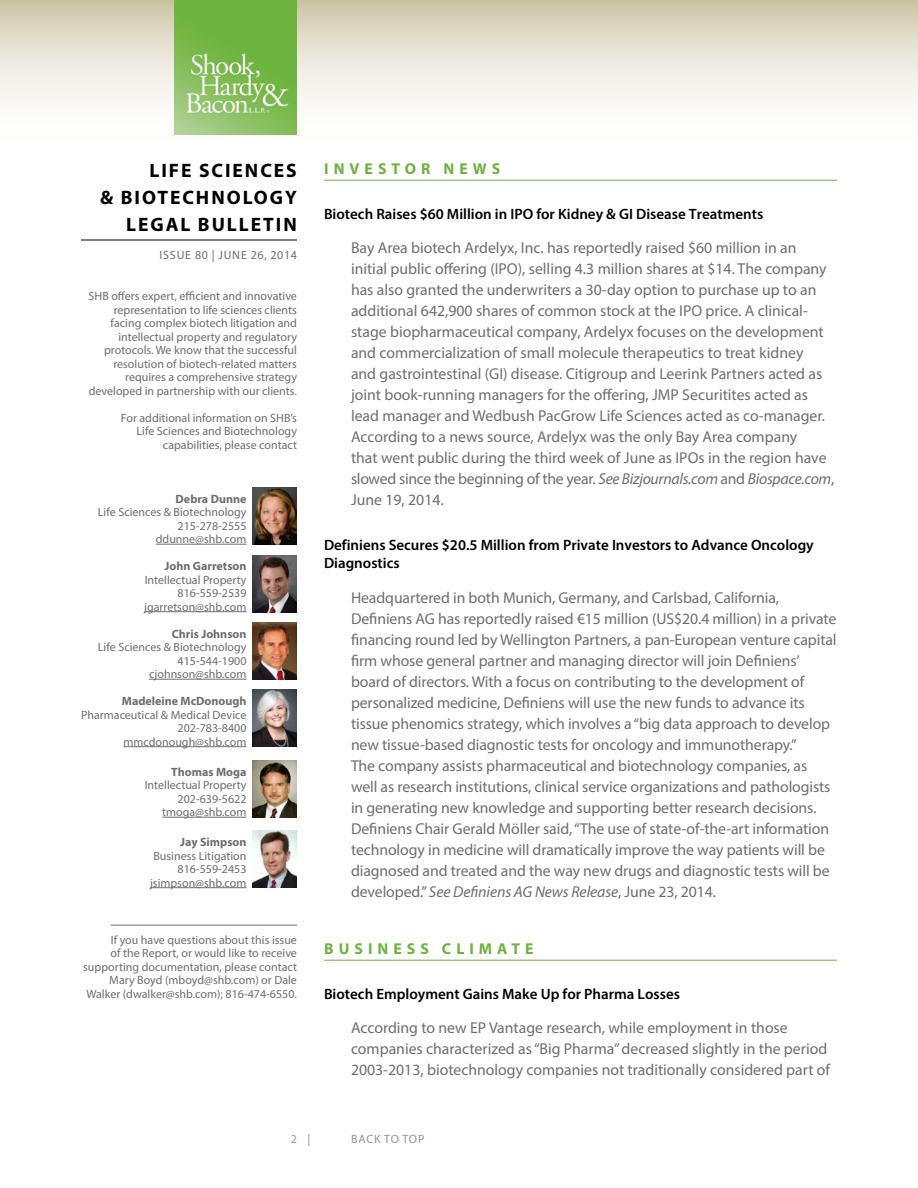
<style>
.page{position:relative;width:918px;height:1188px;background:#fff}
.page>*{position:absolute;margin:0;border:0;box-sizing:border-box;transform-origin:0 0}
.t1{font:700 19.5px "Myriad Pro";letter-spacing:.1em;color:#000}
.t2{font:15.75px/21px "Myriad Pro";letter-spacing:-.005em;color:#6d6e71}
.t3{font:700 15.75px "Myriad Pro";letter-spacing:.32em;color:#6cb33f}
.t4{font:600 15px/18px "Myriad Pro";color:#000}
.t5{font:12px/13.5px "Myriad Pro";color:#6d6e71;text-align:right}
.t6{font:700 12px "Myriad Pro";color:#6d6e71}
.t7{font:12px "Myriad Pro";letter-spacing:.07em;color:#6d6e71}
.t8{font:12px "Myriad Pro";color:#939598}
.s1{font-style:italic}
</style>
<div class="page">
<svg style="left:0;top:0;width:918px;height:135px"></svg>
<hr style="left:81px;top:240px;width:216px;height:1px;background:#000">
<img style="left:175px;top:0;width:122px;height:135px">
<hr style="left:324px;top:180px;width:513px;height:1px;background:#6cb33f">
<hr style="left:324px;top:960px;width:513px;height:1px;background:#6cb33f">
<hr style="left:156px;top:544px;width:91px;height:1px;background:#6d6e71">
<hr style="left:144px;top:611px;width:103px;height:1px;background:#6d6e71">
<hr style="left:149px;top:679px;width:98px;height:1px;background:#6d6e71">
<hr style="left:123px;top:746px;width:124px;height:1px;background:#6d6e71">
<hr style="left:162px;top:817px;width:85px;height:1px;background:#6d6e71">
<hr style="left:150px;top:887px;width:97px;height:1px;background:#6d6e71">
<hr style="left:111px;top:925px;width:186px;height:1px;background:#6d6e71">
<img style="left:253px;top:761px;width:44px;height:57px">
<img style="left:253px;top:487px;width:44px;height:57px">
<img style="left:253px;top:689px;width:44px;height:57px">
<img style="left:253px;top:622px;width:44px;height:57px">
<img style="left:253px;top:555px;width:44px;height:57px">
<img style="left:253px;top:830px;width:44px;height:57px">
<p class="t1" style="left:150px;top:157px;width:149px">life sciences</p>
<p class="t1" style="left:100px;top:184px;width:198px">&amp; BIOTECHnology</p>
<p class="t1" style="left:126px;top:211px;width:13px">LEG</p>
<p class="t1" style="left:166px;top:211px;width:73px">AL BULLE</p>
<p class="t1" style="left:263px;top:211px;width:23px">TIN</p>
<p class="t7" style="left:159px;top:248px;width:139px">Issue 80 | JUNE 26, 2014</p>
<p class="t5" style="left:89px;top:289px;width:210px">SHB offers expert, efficient and innovative representation to life sciences clients facing complex biotech litigation and intellectual property and regulatory protocols. We know that the successful resolution of biotech-related matters requires a comprehensive strategy developed in partnership with our clients.</p>
<p class="t5" style="left:121px;top:411px;width:178px">For additional information on SHB’s<br>Life Sciences and Biotechnology capabilities, please contact</p>
<p class="t6" style="left:176px;top:491px;width:72px">Debra Dunne</p>
<p class="t5" style="left:98px;top:505px;width:150px">Life Sciences &amp; Biotechnology<br>215-278-2555 ddunne@shb.com</p>
<p class="t6" style="left:165px;top:558px;width:83px">John Garretson</p>
<p class="t5" style="left:144px;top:573px;width:104px">Intellectual Property<br>816-559-2539 jgarretson@shb.com</p>
<p class="t6" style="left:172px;top:626px;width:76px">Chris Johnson</p>
<p class="t5" style="left:98px;top:640px;width:150px">Life Sciences &amp; Biotechnology<br>415-544-1900 cjohnson@shb.com</p>
<p class="t6" style="left:122px;top:693px;width:126px">Madeleine McDonough</p>
<p class="t5" style="left:81px;top:708px;width:167px">Pharmaceutical &amp; Medical Device<br>202-783-8400 mmcdonough@shb.com</p>
<p class="t6" style="left:171px;top:764px;width:77px">Thomas Moga</p>
<p class="t5" style="left:145px;top:778px;width:103px">Intellectual Property<br>202-639-5622 tmoga@shb.com</p>
<p class="t6" style="left:180px;top:834px;width:68px">Jay Simpson</p>
<p class="t5" style="left:150px;top:849px;width:98px">Business Litigation<br>816-559-2453 jsimpson@shb.com</p>
<p class="t5" style="left:83px;top:933px;width:215px">If you have questions about this issue<br>of the Report, or would like to receive supporting documentation, please contact Mary Boyd (mboyd@shb.com) or Dale Walker (dwalker@shb.com); 816-474-6550.</p>
<p class="t3" style="left:324px;top:158px;width:178px">I nvesto r N ews</p>
<p class="t4" style="left:324px;top:204px;width:441px">Biotech Raises $60 Million in IPO for Kidney &amp; GI Disease Treatments</p>
<p class="t2" style="left:351px;top:237px;width:485px">Bay Area biotech Ardelyx, Inc. has reportedly raised $60 million in an initial public offering (IPO), selling 4.3 million shares at $14. The company has also granted the underwriters a 30-day option to purchase up to an additional 642,900 shares of common stock at the IPO price. A clinical&shy;stage biopharmaceutical company, Ardelyx focuses on the development and commercialization of small molecule therapeutics to treat kidney<br>and gastrointestinal (GI) disease. Citigroup and Leerink Partners acted as joint book-running managers for the offering, JMP Securitites acted as lead manager and Wedbush PacGrow Life Sciences acted as co-manager.<br>According to a news source, Ardelyx was the only Bay Area company<br>that went public during the third week of June as IPOs in the region have slowed since the beginning of the year. <span class="s1">See Bizjournals.com</span> and <span class="s1">Biospace.com</span>, June 19, 2014.</p>
<p class="t4" style="left:324px;top:536px;width:491px">Definiens Secures $20.5 Million from Private Investors to Advance Oncology<br>Diagnostics</p>
<p class="t2" style="left:351px;top:587px;width:487px">Headquartered in both Munich, Germany, and Carlsbad, California, Definiens AG has reportedly raised €15 million (US$20.4 million) in a private financing round led by Wellington Partners, a pan-European venture capital firm whose general partner and managing director will join Definiens’ board of directors. With a focus on contributing to the development of personalized medicine, Definiens will use the new funds to advance its tissue phenomics strategy, which involves a “big data approach to develop new tissue-based diagnostic tests for oncology and immunotherapy.”<br>The company assists pharmaceutical and biotechnology companies, as well as research institutions, clinical service organizations and pathologists in generating new knowledge and supporting better research decisions.<br>Definiens Chair Gerald Möller said, “The use of state-of-the-art information technology in medicine will dramatically improve the way patients will be diagnosed and treated and the way new drugs and diagnostic tests will be developed.” <span class="s1">See Definiens AG News Release</span>, June 23, 2014.</p>
<p class="t3" style="left:324px;top:938px;width:211px">Bu siness Climat e</p>
<p class="t4" style="left:324px;top:984px;width:357px">Biotech Employment Gains Make Up for Pharma Losses</p>
<p class="t2" style="left:351px;top:1017px;width:481px">According to new EP Vantage research, while employment in those companies characterized as “Big Pharma” decreased slightly in the period<br>2003-2013, biotechnology companies not traditionally considered part of</p>
<p class="t8" style="left:291px;top:1132px;width:21px">2 |</p>
<p class="t8" style="left:351px;top:1132px;width:9px">back</p>
<p class="t8" style="left:384px;top:1132px;width:27px">to top</p>
</div>
